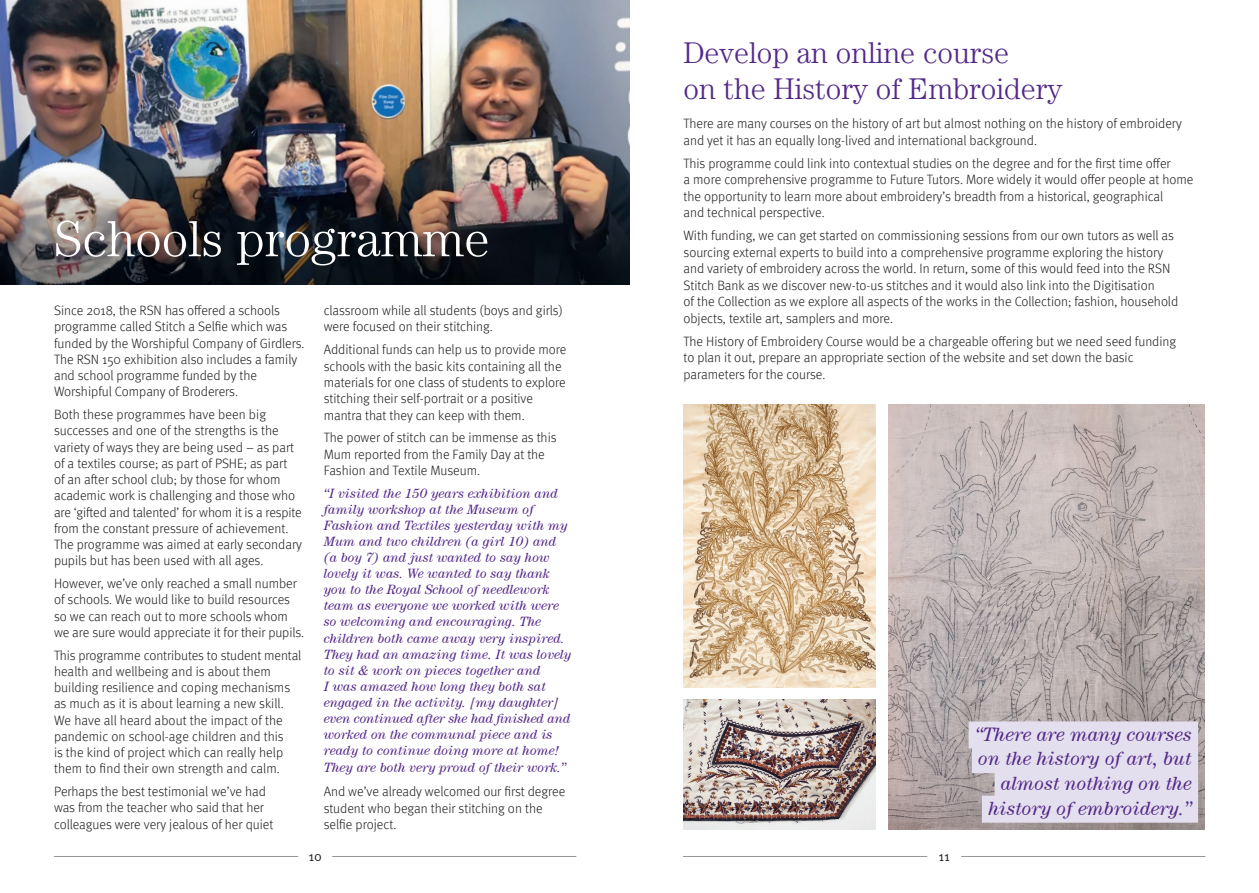
<style>
.page{position:relative;width:1259px;height:893px;background:#fff}
.page>*{position:absolute;margin:0;border:0;box-sizing:border-box;transform-origin:0 0}
.t1{font:300 51px "Century Std";color:#fff}
.t2{font:300 30px/36px "Century Std";color:#542989}
.t3{font:italic 19.5px/24.8px "Century Std";color:#542989;text-align:right}
.t4{font:300 13.5px/16.2px "Meta Pro";color:#231f20}
.t5{font:italic 13.5px/16px "Century Std";color:#542989}
.t6{font:13.5px "Meta Pro";color:#231f20}
</style>
<div class="page">
<img style="left:0;top:0;width:629px;height:168px">
<img style="left:0;top:168px;width:629px;height:117px">
<img style="left:683px;top:404px;width:192px;height:283px">
<img style="left:888px;top:404px;width:317px;height:425px">
<img style="left:683px;top:700px;width:192px;height:129px">
<div style="left:968px;top:721px;width:230px;height:27px;background:#e4dfee"></div>
<div style="left:972px;top:746px;width:226px;height:27px;background:#e4dfee"></div>
<div style="left:994px;top:771px;width:204px;height:27px;background:#e4dfee"></div>
<div style="left:982px;top:796px;width:216px;height:27px;background:#e4dfee"></div>
<hr style="left:54px;top:856px;width:244px;height:1px;background:#939598">
<hr style="left:683px;top:856px;width:244px;height:1px;background:#939598">
<hr style="left:332px;top:856px;width:244px;height:1px;background:#939598">
<hr style="left:961px;top:856px;width:244px;height:1px;background:#939598">
<h1 class="t1" style="left:54px;top:209px;width:437px">Schools programme</h1>
<p class="t4" style="left:54px;top:302px;width:252px">Since 2018, the RSN has offered a schools programme called Stitch a Selfie which was funded by the Worshipful Company of Girdlers.<br>The RSN 150 exhibition also includes a family and school programme funded by the Worshipful Company of Broderers.</p>
<p class="t4" style="left:54px;top:406px;width:250px">Both these programmes have been big successes and one of the strengths is the variety of ways they are being used – as part of a textiles course; as part of PSHE; as part<br>of an after school club; by those for whom academic work is challenging and those who are ‘gifted and talented’ for whom it is a respite from the constant pressure of achievement.<br>The programme was aimed at early secondary pupils but has been used with all ages.</p>
<p class="t4" style="left:54px;top:575px;width:252px">However, we’ve only reached a small number of schools. We would like to build resources so we can reach out to more schools whom we are sure would appreciate it for their pupils.</p>
<p class="t4" style="left:54px;top:646px;width:249px">This programme contributes to student mental health and wellbeing and is about them building resilience and coping mechanisms as much as it is about learning a new skill.<br>We have all heard about the impact of the pandemic on school-age children and this<br>is the kind of project which can really help them to find their own strength and calm.</p>
<p class="t4" style="left:54px;top:783px;width:221px">Perhaps the best testimonial we’ve had was from the teacher who said that her colleagues were very jealous of her quiet</p>
<p class="t4" style="left:324px;top:301px;width:241px">classroom while all students (boys and girls) were focused on their stitching.</p>
<p class="t4" style="left:324px;top:341px;width:244px">Additional funds can help us to provide more schools with the basic kits containing all the materials for one class of students to explore stitching their self-portrait or a positive mantra that they can keep with them.</p>
<p class="t4" style="left:324px;top:429px;width:234px">The power of stitch can be immense as this<br>Mum reported from the Family Day at the<br>Fashion and Textile Museum.</p>
<p class="t5" style="left:324px;top:485px;width:249px">“I visited the 150 years exhibition and family workshop at the Museum of Fashion and Textiles yesterday with my Mum and two children (a girl 10) and (a boy 7) and just wanted to say how lovely it was. We wanted to say thank you to the Royal School of needlework team as everyone we worked with were so welcoming and encouraging. The children both came away very inspired.<br>They had an amazing time. It was lovely to sit &amp; work on pieces together and<br>I was amazed how long they both sat engaged in the activity. [my daughter] even continued after she had finished and worked on the communal piece and is ready to continue doing more at home!<br>They are both very proud of their work.”</p>
<p class="t4" style="left:324px;top:783px;width:243px">And we’ve already welcomed our first degree student who began their stitching on the selfie project.</p>
<h2 class="t2" style="left:683px;top:34px;width:380px">Develop an online course<br>on the History of Embroidery</h2>
<p class="t4" style="left:683px;top:115px;width:500px">There are many courses on the history of art but almost nothing on the history of embroidery and yet it has an equally long-lived and international background.</p>
<p class="t4" style="left:683px;top:154px;width:511px">This programme could link into contextual studies on the degree and for the first time offer<br>a more comprehensive programme to Future Tutors. More widely it would offer people at home the opportunity to learn more about embroidery’s breadth from a historical, geographical<br>and technical perspective.</p>
<p class="t4" style="left:683px;top:227px;width:496px">With funding, we can get started on commissioning sessions from our own tutors as well as sourcing external experts to build into a comprehensive programme exploring the history and variety of embroidery across the world. In return, some of this would feed into the RSN Stitch Bank as we discover new-to-us stitches and it would also link into the Digitisation<br>of the Collection as we explore all aspects of the works in the Collection; fashion, household objects, textile art, samplers and more.</p>
<p class="t4" style="left:683px;top:332px;width:494px">The History of Embroidery Course would be a chargeable offering but we need seed funding to plan it out, prepare an appropriate section of the website and set down the basic parameters for the course.</p>
<h3 class="t3" style="left:975px;top:721px;width:218px">“There are many courses on the history of art, but almost nothing on the history of embroidery.”</h3>
<p class="t6" style="left:308px;top:846px;width:15px">10</p>
<p class="t6" style="left:938px;top:846px;width:13px">11</p>
</div>
